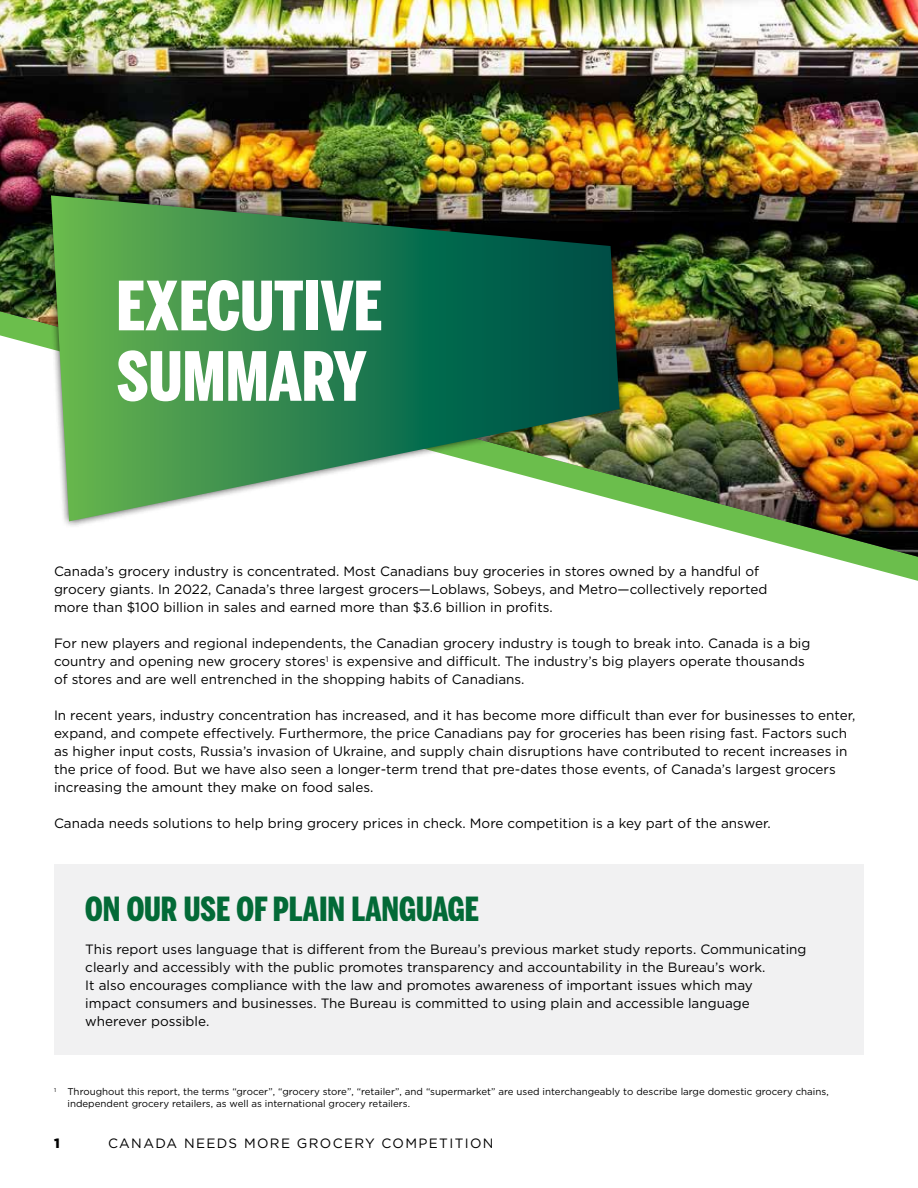
<style>
.page{position:relative;width:918px;height:1188px;background:#fff}
.page>*{position:absolute;margin:0;border:0;box-sizing:border-box;transform-origin:0 0}
.t1{font:900 67.05px/70.5px "Benton Sans Comp";color:#fff}
.t2{font:900 33px "Benton Sans Comp";color:#036a37}
.t3{font:13.5px/18px "Gotham";color:#000}
.t4{font:13.5px "Gotham";letter-spacing:.1em;color:#000}
.t5{font:900 13.5px "Gotham";color:#000}
.t6{font:9.75px/11.7px "Gotham";color:#000}
</style>
<div class="page">
<img style="left:0;top:0;width:918px;height:557px">
<div style="left:54px;top:864px;width:810px;height:190px;background:#f1f1f2"></div>
<div style="left:43px;top:188px;width:585px;height:341px;background:#000;opacity:.75"></div>
<svg style="left:51px;top:195px;width:569px;height:326px"></svg>
<h1 class="t1" style="left:116px;top:270px;width:267px">EXECUTIVE<br>SUMMARY</h1>
<p class="t3" style="left:54px;top:562px;width:715px">Canada’s grocery industry is concentrated. Most Canadians buy groceries in stores owned by a handful of grocery giants. In 2022, Canada’s three largest grocers—Loblaws, Sobeys, and Metro—collectively reported more than $100 billion in sales and earned more than $3.6 billion in profits.</p>
<p class="t3" style="left:54px;top:634px;width:758px">For new players and regional independents, the Canadian grocery industry is tough to break into. Canada is a big country and opening new grocery stores<sup>1</sup> is expensive and difficult. The industry’s big players operate thousands of stores and are well entrenched in the shopping habits of Canadians.</p>
<p class="t3" style="left:54px;top:706px;width:803px">In recent years, industry concentration has increased, and it has become more difficult than ever for businesses to enter, expand, and compete effectively. Furthermore, the price Canadians pay for groceries has been rising fast. Factors such as higher input costs, Russia’s invasion of Ukraine, and supply chain disruptions have contributed to recent increases in the price of food. But we have also seen a longer-term trend that pre-dates those events, of Canada’s largest grocers increasing the amount they make on food sales.</p>
<p class="t3" style="left:54px;top:814px;width:718px">Canada needs solutions to help bring grocery prices in check. More competition is a key part of the answer.</p>
<h2 class="t2" style="left:85px;top:890px;width:395px">ON OUR USE OF PLAIN LANGUAGE</h2>
<p class="t3" style="left:85px;top:940px;width:723px">This report uses language that is different from the Bureau’s previous market study reports. Communicating clearly and accessibly with the public promotes transparency and accountability in the Bureau’s work.<br>It also encourages compliance with the law and promotes awareness of important issues which may<br>impact consumers and businesses. The Bureau is committed to using plain and accessible language wherever possible.</p>
<p class="t6" style="left:68px;top:1086px;width:763px;text-indent:-14px"><sup>1</sup> Throughout this report, the terms “grocer”, “grocery store”, “retailer”, and “supermarket” are used interchangeably to describe large domestic grocery chains, independent grocery retailers, as well as international grocery retailers.</p>
<p class="t5" style="left:54px;top:1133px;width:7px">1</p>
<p class="t4" style="left:108px;top:1134px;width:387px">CANADA NEEDS MORE GROCERY COMPETITION</p>
</div>
